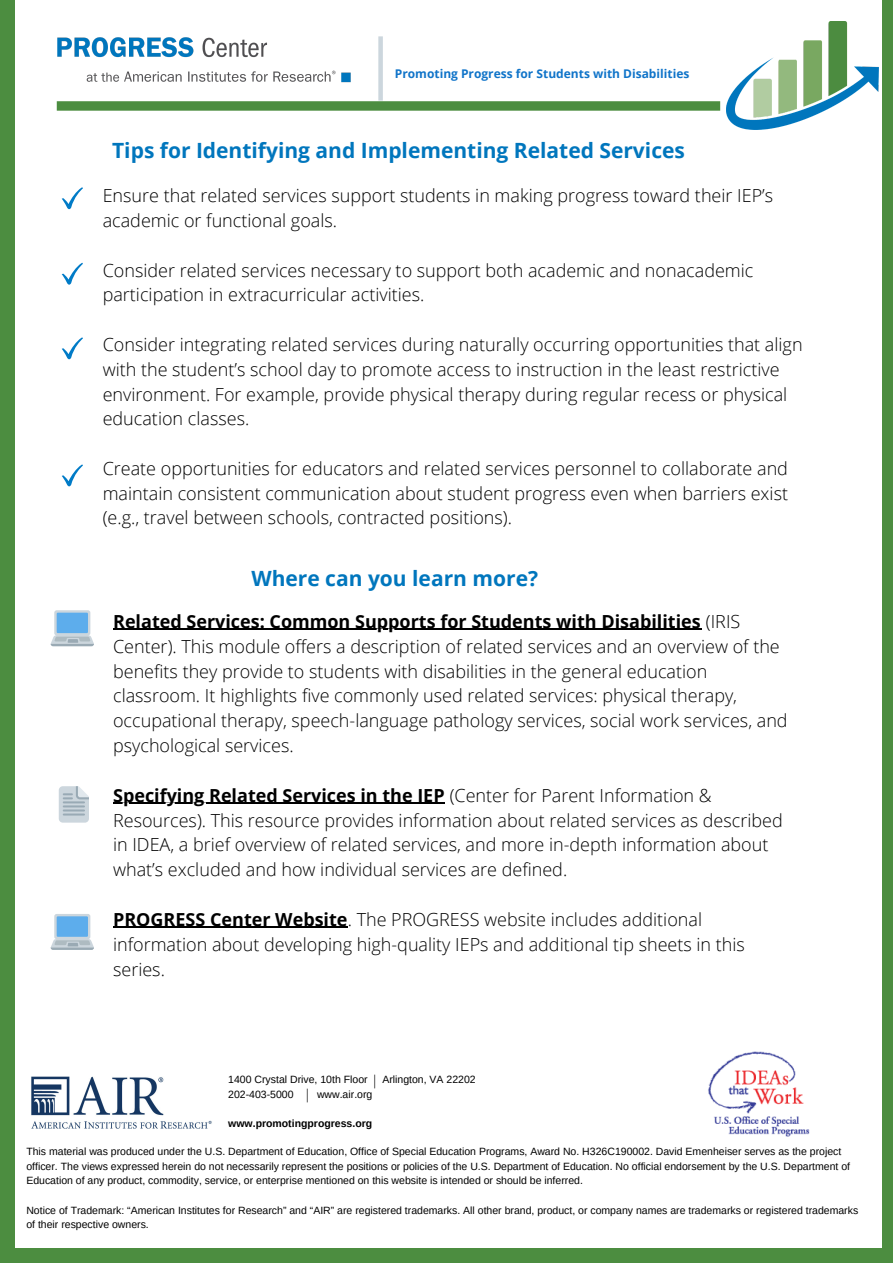
<style>
.page{position:relative;width:893px;height:1263px;background:#4c8d40}
.page>*{position:absolute;margin:0;border:0;box-sizing:border-box;transform-origin:0 0}
.t1{font:700 21px "Open Sans";color:#0076bd}
.t2{font:300 18px/24.8px "Open Sans";color:#000}
.t3{font:300 13.5px "Open Sans";color:#000}
.t4{font:700 12px "Open Sans";color:#1074c9}
.t5{font:10.5px/14.6px "Arimo";color:#000}
.t6{font:700 10.5px "Arimo";color:#000}
.s1{font-weight:700}
</style>
<div class="page">
<div style="left:15px;top:0;width:866px;height:1247px;background:#fff"></div>
<img style="left:31px;top:1077px;width:181px;height:52px">
<img style="left:708px;top:1051px;width:102px;height:86px">
<svg style="left:51px;top:610px;width:43px;height:36px;background:#9ec5e2"></svg>
<svg style="left:51px;top:914px;width:43px;height:36px;background:#9ec4e1"></svg>
<hr style="left:113px;top:629px;width:588px;height:1px;background:#000">
<hr style="left:113px;top:802px;width:332px;height:2px;background:#000">
<hr style="left:113px;top:927px;width:235px;height:1px;background:#000">
<img style="left:726px;top:21px;width:152px;height:108px">
<svg style="left:57px;top:36px;width:663px;height:75px"></svg>
<svg style="left:62px;top:263px;width:21px;height:22px"></svg>
<svg style="left:62px;top:187px;width:21px;height:22px"></svg>
<svg style="left:62px;top:337px;width:21px;height:22px"></svg>
<svg style="left:62px;top:464px;width:21px;height:22px"></svg>
<svg style="left:59px;top:786px;width:30px;height:37px"></svg>
<p class="t4" style="left:395px;top:66px;width:296px">Promoting Progress for Students with Disabilities</p>
<h2 class="t1" style="left:112px;top:136px;width:574px">Tips for Identifying and Implementing Related Services</h2>
<p class="t2" style="left:103px;top:183px;width:672px">Ensure that related services support students in making progress toward their IEP’s academic or functional goals.</p>
<p class="t2" style="left:103px;top:257px;width:652px">Consider related services necessary to support both academic and nonacademic participation in extracurricular activities.</p>
<p class="t2" style="left:103px;top:332px;width:701px">Consider integrating related services during naturally occurring opportunities that align with the student’s school day to promote access to instruction in the least restrictive environment. For example, provide physical therapy during regular recess or physical education classes.</p>
<p class="t2" style="left:103px;top:455px;width:687px;text-align:justify">Create opportunities for educators and related services personnel to collaborate and maintain consistent communication about student progress even when barriers exist (e.g., travel between schools, contracted positions).</p>
<h2 class="t1" style="left:251px;top:563px;width:288px">Where can you learn more?</h2>
<p class="t2" style="left:113px;top:608px;width:676px"><span class="s1">Related Services: Common Supports for Students with Disabilities</span> (IRIS Center). This module offers a description of related services and an overview of the benefits they provide to students with disabilities in the general education classroom. It highlights five commonly used related services: physical therapy, occupational therapy, speech-language pathology services, social work services, and psychological services.</p>
<p class="t2" style="left:113px;top:782px;width:671px"><span class="s1">Specifying Related Services in the IEP</span> (Center for Parent Information &amp; Resources). This resource provides information about related services as described in IDEA, a brief overview of related services, and more in-depth information about what’s excluded and how individual services are defined.</p>
<p class="t2" style="left:113px;top:906px;width:633px"><span class="s1">PROGRESS Center Website</span>. The PROGRESS website includes additional information about developing high-quality IEPs and additional tip sheets in this series.</p>
<p class="t3" style="left:371px;top:1070px;width:9px">|</p>
<p class="t5" style="left:228px;top:1072px;width:141px">1400 Crystal Drive, 10th Floor</p>
<p class="t5" style="left:382px;top:1072px;width:95px">Arlington, VA 22202</p>
<p class="t5" style="left:228px;top:1087px;width:67px">202-403-5000</p>
<p class="t5" style="left:317px;top:1087px;width:57px">www.air.org</p>
<p class="t6" style="left:228px;top:1117px;width:145px">www.promotingprogress.org</p>
<p class="t3" style="left:304px;top:1084px;width:9px">|</p>
<p class="t5" style="left:26px;top:1144px;width:825px">This material was produced under the U.S. Department of Education, Office of Special Education Programs, Award No. H326C190002. David Emenheiser serves as the project officer. The views expressed herein do not necessarily represent the positions or policies of the U.S. Department of Education. No official endorsement by the U.S. Department of<br>Education of any product, commodity, service, or enterprise mentioned on this website is intended or should be inferred.</p>
<p class="t5" style="left:26px;top:1203px;width:833px">Notice of Trademark: “American Institutes for Research” and “AIR” are registered trademarks. All other brand, product, or company names are trademarks or registered trademarks of their respective owners.</p>
</div>
